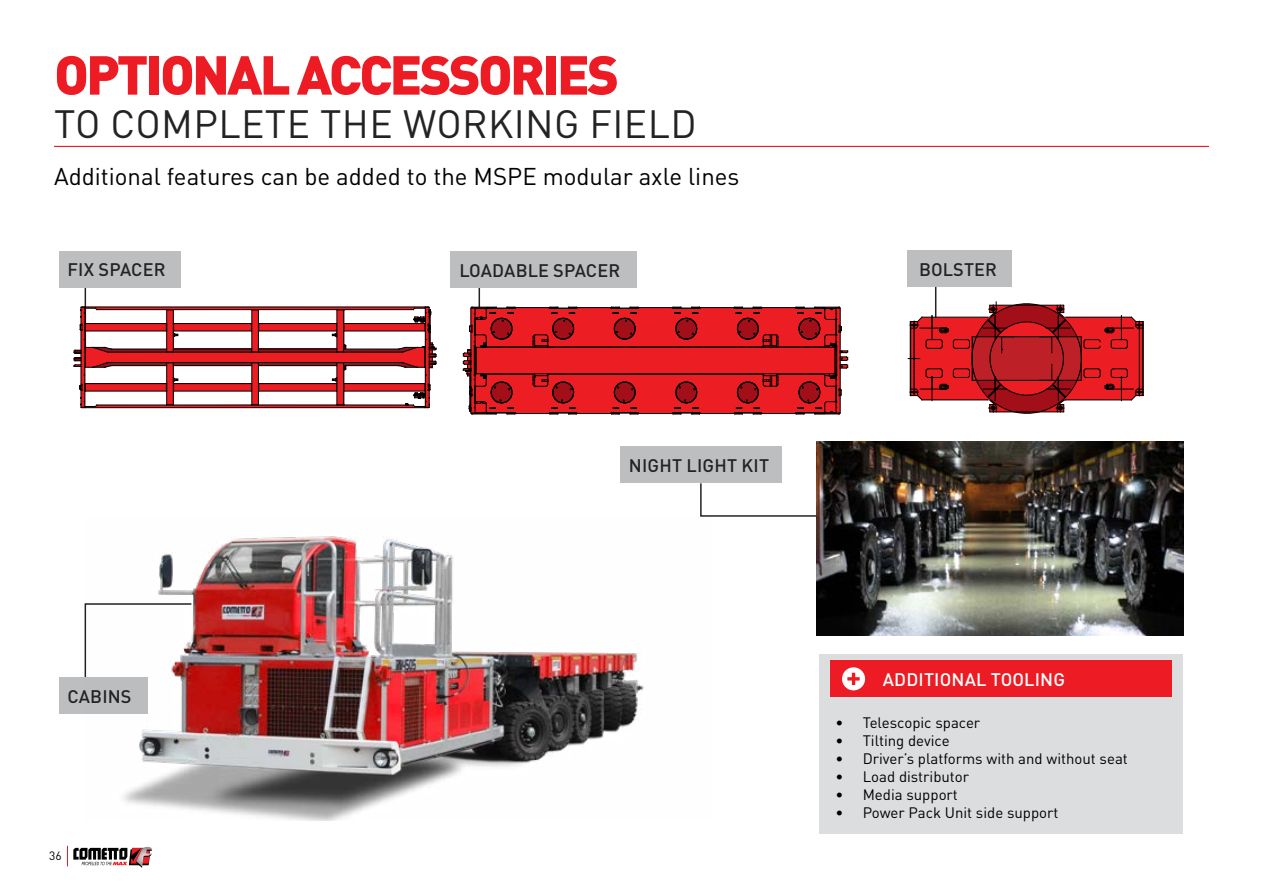
<style>
.page{position:relative;width:1263px;height:893px;background:#fff}
.page>*{position:absolute;margin:0;border:0;box-sizing:border-box;transform-origin:0 0}
.t1{font:900 54px "DIN Pro";letter-spacing:-.05em;color:#ed1b23}
.t2{font:39px "DIN Pro";letter-spacing:.01em;color:#242324}
.t3{font:24px "DIN Pro";color:#000}
.t4{font:500 18px "DIN Pro";letter-spacing:.01em;color:#242324}
.t5{font:500 18px "DIN Pro";letter-spacing:.01em;color:#fff}
.t6{font:15px "DIN Pro";color:#000}
.t7{font:12px "DIN Pro";color:#000}
</style>
<div class="page">
<hr style="left:54px;top:146px;width:1155px;height:1px;background:#ed1b23">
<svg style="left:700px;top:482px;width:116px;height:35px"></svg>
<div style="left:819px;top:655px;width:364px;height:179px;background:#dcddde"></div>
<div style="left:831px;top:661px;width:341px;height:36px;background:#ed1b23"></div>
<div style="left:59px;top:251px;width:121px;height:37px;background:#bcbec0"></div>
<div style="left:907px;top:250px;width:104px;height:37px;background:#bcbec0"></div>
<div style="left:59px;top:677px;width:88px;height:37px;background:#bcbec0"></div>
<div style="left:451px;top:251px;width:186px;height:37px;background:#bcbec0"></div>
<div style="left:620px;top:446px;width:161px;height:37px;background:#bcbec0"></div>
<img style="left:85px;top:536px;width:559px;height:285px">
<svg style="left:73px;top:286px;width:364px;height:122px"></svg>
<hr style="left:1143px;top:322px;width:1px;height:74px;background:#000">
<svg style="left:908px;top:269px;width:235px;height:145px"></svg>
<svg style="left:463px;top:288px;width:385px;height:127px"></svg>
<svg style="left:842px;top:667px;width:23px;height:23px"></svg>
<img style="left:816px;top:441px;width:367px;height:194px">
<svg style="left:67px;top:846px;width:85px;height:22px"></svg>
<h1 class="t1" style="left:54px;top:29px;width:566px">OPTIONAL ACCESSORIES</h1>
<h2 class="t2" style="left:54px;top:93px;width:644px">TO COMPLETE THE WORKING FIELD</h2>
<h3 class="t3" style="left:54px;top:158px;width:687px">Additional features can be added to the MSPE modular axle lines</h3>
<p class="t4" style="left:68px;top:255px;width:99px">FIX SPACER</p>
<p class="t4" style="left:919px;top:255px;width:79px">BOLSTER</p>
<p class="t4" style="left:459px;top:255px;width:162px">LOADABLE SPACER</p>
<p class="t4" style="left:68px;top:682px;width:65px">CABINS</p>
<p class="t7" style="left:49px;top:846px;width:14px">36</p>
<p class="t4" style="left:629px;top:451px;width:142px">NIGHT LIGHT KIT</p>
<p class="t5" style="left:883px;top:665px;width:184px">ADDITIONAL TOOLING</p>
<p class="t6" style="left:836px;top:711px;width:146px">• Telescopic spacer</p>
<p class="t6" style="left:836px;top:729px;width:116px">• Tilting device</p>
<p class="t6" style="left:836px;top:747px;width:294px">• Driver’s platforms with and without seat</p>
<p class="t6" style="left:836px;top:765px;width:135px">• Load distributor</p>
<p class="t6" style="left:836px;top:783px;width:124px">• Media support</p>
<p class="t6" style="left:836px;top:801px;width:224px">• Power Pack Unit side support</p>
</div>
